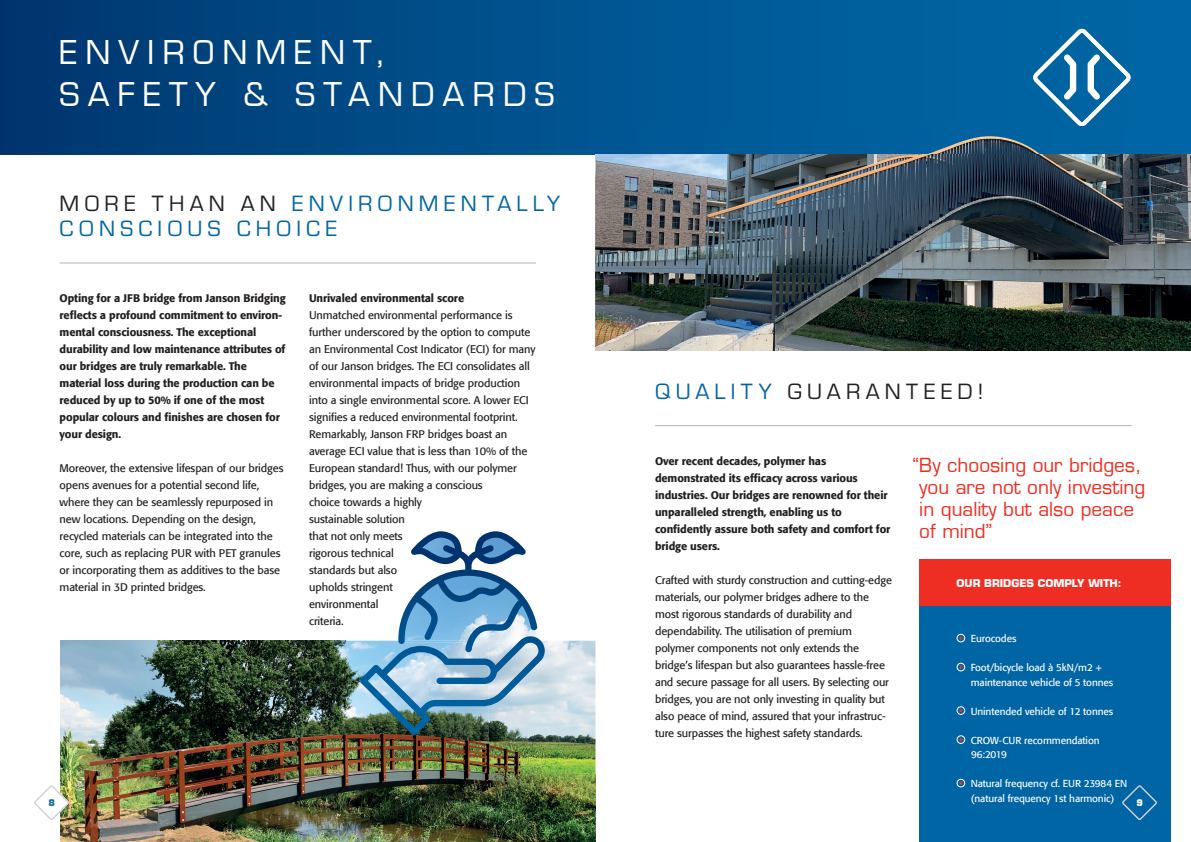
<style>
.page{position:relative;width:1191px;height:842px;background:#fff}
.page>*{position:absolute;margin:0;border:0;box-sizing:border-box;transform-origin:0 0}
.t1{font:32px/42px "Eurostile";letter-spacing:.25em;color:#fff}
.t2{font:23px/25px "Eurostile";letter-spacing:.22em;color:#0065a4}
.t3{font:23px "Eurostile";letter-spacing:.22em;color:#231f20}
.t4{font:18.9px/21.8px "Eurostile";color:#ee2e22}
.t5{font:11px/17px "Formata";letter-spacing:-.01em;color:#231f20}
.t6{font:500 11px/17px "Formata";letter-spacing:-.01em;color:#231f20}
.t7{font:700 10.5px "Eurostile";color:#fff}
.t8{font:10px/14.5px "Formata";letter-spacing:-.01em;color:#fff}
.t9{font:700 9px "Eurostile";color:#fff}
.t10{font:700 9px "Eurostile";color:#0065a4}
.s1{color:#231f20}
.s2{color:#0065a4}
</style>
<div class="page">
<img style="left:60px;top:641px;width:535px;height:201px">
<svg style="left:0;top:0;width:1191px;height:155px;background:#004f8b"></svg>
<svg style="left:1033px;top:29px;width:97px;height:97px"></svg>
<svg style="left:360px;top:531px;width:185px;height:204px"></svg>
<hr style="left:60px;top:263px;width:476px;height:1px;background:#b2b3b7">
<hr style="left:655px;top:425px;width:476px;height:1px;background:#b2b3b7">
<div style="left:919px;top:606px;width:251px;height:236px;background:#0065a4"></div>
<div style="left:956px;top:634px;width:9px;height:8px;border:1px solid #fff;border-radius:50%"></div>
<div style="left:956px;top:663px;width:9px;height:8px;border:1px solid #fff;border-radius:50%"></div>
<div style="left:956px;top:706px;width:9px;height:9px;border:1px solid #fff;border-radius:50%"></div>
<div style="left:956px;top:735px;width:9px;height:9px;border:1px solid #fff;border-radius:50%"></div>
<div style="left:956px;top:779px;width:9px;height:8px;border:1px solid #fff;border-radius:50%"></div>
<div style="left:919px;top:559px;width:251px;height:47px;background:#ee2e22"></div>
<svg style="left:1122px;top:785px;width:35px;height:35px"></svg>
<img style="left:595px;top:126px;width:596px;height:224px">
<svg style="left:34px;top:785px;width:35px;height:35px"></svg>
<h1 class="t1" style="left:60px;top:34px;width:496px">ENVIRONMENT,<br>SAFETY &amp; STANDARDS</h1>
<h2 class="t2" style="left:60px;top:190px;width:502px"><span class="s1">MORE THAN AN</span> ENVIRONMENTALLY<br>CONSCIOUS CHOICE</h2>
<p class="t6" style="left:60px;top:290px;width:228px">Opting for a JFB bridge from Janson Bridging reflects a profound commitment to environ&shy;mental consciousness. The exceptional durability and low maintenance attributes of our bridges are truly remarkable. The material loss during the production can be reduced by up to 50% if one of the most popular colours and finishes are chosen for your design.</p>
<p class="t5" style="left:60px;top:460px;width:225px">Moreover, the extensive lifespan of our bridges opens avenues for a potential second life, where they can be seamlessly repurposed in new locations. Depending on the design, recycled materials can be integrated into the core, such as replacing PUR with PET granules or incorporating them as additives to the base material in 3D printed bridges.</p>
<p class="t6" style="left:309px;top:290px;width:157px">Unrivaled environmental score</p>
<p class="t5" style="left:309px;top:307px;width:228px">Unmatched environmental performance is further underscored by the option to compute an Environmental Cost Indicator (ECI) for many of our Janson bridges. The ECI consolidates all environmental impacts of bridge production into a single environmental score. A lower ECI signifies a reduced environmental footprint.<br>Remarkably, Janson FRP bridges boast an average ECI value that is less than 10% of the European standard! Thus, with our polymer bridges, you are making a conscious<br>choice towards a highly<br>sustainable solution<br>that not only meets<br>rigorous technical<br>standards but also<br>upholds stringent<br>environmental<br>criteria.</p>
<p class="t10" style="left:48px;top:799px;width:8px">8</p>
<h2 class="t3" style="left:655px;top:375px;width:330px"><span class="s2">QUALITY</span> GUARANTEED!</h2>
<p class="t6" style="left:655px;top:452px;width:237px">Over recent decades, polymer has demonstrated its efficacy across various industries. Our bridges are renowned for their unparalleled strength, enabling us to confidently assure both safety and comfort for bridge users.</p>
<p class="t5" style="left:655px;top:571px;width:238px">Crafted with sturdy construction and cutting-edge materials, our polymer bridges adhere to the most rigorous standards of durability and dependability. The utilisation of premium polymer components not only extends the bridge’s lifespan but also guarantees hassle-free and secure passage for all users. By selecting our bridges, you are not only investing in quality but also peace of mind, assured that your infrastruc&shy;ture surpasses the highest safety standards.</p>
<h3 class="t4" style="left:919px;top:456px;width:227px;text-indent:-7px">“ By choosing our bridges, you are not only investing in quality but also peace of mind”</h3>
<p class="t7" style="left:956px;top:578px;width:166px">OUR BRIDGES COMPLY WITH:</p>
<p class="t8" style="left:970px;top:631px;width:47px">Eurocodes</p>
<p class="t8" style="left:970px;top:660px;width:144px">Foot/bicycle load à 5kN/m2 + maintenance vehicle of 5 tonnes</p>
<p class="t8" style="left:970px;top:704px;width:144px">Unintended vehicle of 12 tonnes</p>
<p class="t8" style="left:970px;top:733px;width:130px">CROW-CUR recommendation<br>96:2019</p>
<p class="t8" style="left:970px;top:776px;width:158px">Natural frequency cf. EUR 23984 EN (natural frequency 1st harmonic)</p>
<p class="t9" style="left:1136px;top:799px;width:8px">9</p>
</div>
